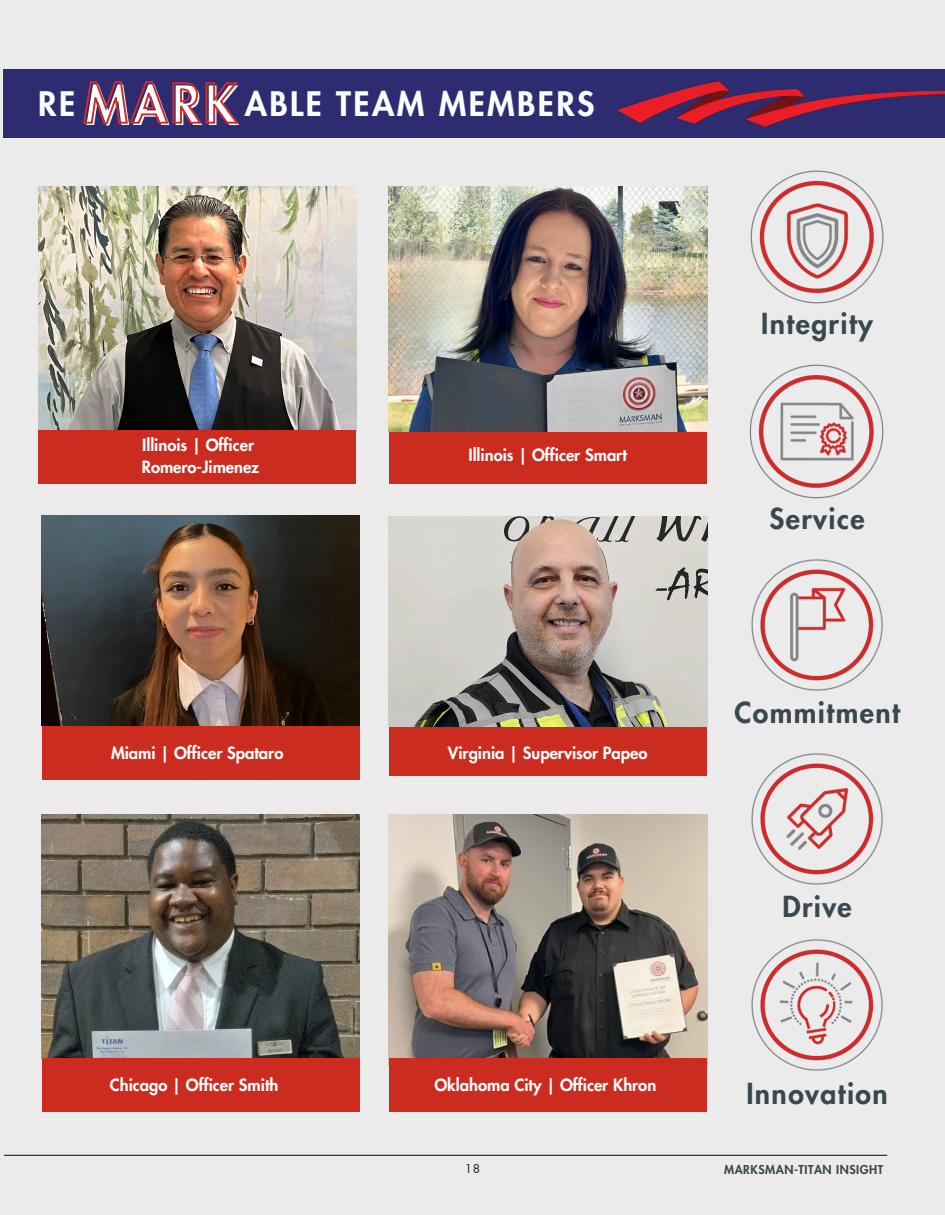
<style>
.page{position:relative;width:945px;height:1215px;background:#ebebeb}
.page>*{position:absolute;margin:0;border:0;box-sizing:border-box;transform-origin:0 0}
.t1{font:800 33px "Futura LT Pro";letter-spacing:.075em;color:#fcfdff}
.t2{font:800 28.35px "Futura LT Pro";letter-spacing:.05em;color:#39474f}
.t3{font:800 16.5px/22.5px "Futura LT Pro";color:#fff}
.t4{font:800 12px "Futura LT Pro";letter-spacing:.045em;color:#39474f}
.t5{font:12px "Futura LT Pro";color:#222223}
.s1{font-size:52.5px;color:#fff}
</style>
<div class="page">
<div style="left:4px;top:70px;width:941px;height:68px;background:#2d2c70"></div>
<img style="left:38px;top:187px;width:319px;height:244px">
<hr style="left:4px;top:1155px;width:883px;height:1px;background:#222223">
<div style="left:38px;top:431px;width:318px;height:53px;background:#cc2c20"></div>
<img style="left:389px;top:187px;width:318px;height:244px">
<div style="left:389px;top:431px;width:318px;height:53px;background:#cc2c20"></div>
<img style="left:42px;top:515px;width:318px;height:211px">
<div style="left:42px;top:726px;width:318px;height:53px;background:#cc2c20"></div>
<div style="left:389px;top:723px;width:318px;height:53px;background:#cc2c20"></div>
<img style="left:42px;top:814px;width:318px;height:244px">
<div style="left:42px;top:1058px;width:318px;height:53px;background:#cc2c20"></div>
<img style="left:389px;top:814px;width:318px;height:244px">
<div style="left:389px;top:1058px;width:318px;height:54px;background:#cc2c20"></div>
<svg style="left:83px;top:81px;width:156px;height:44px"></svg>
<img style="left:617px;top:81px;width:328px;height:46px">
<img style="left:750px;top:170px;width:134px;height:134px">
<img style="left:749px;top:364px;width:135px;height:135px">
<img style="left:389px;top:517px;width:318px;height:210px">
<img style="left:751px;top:559px;width:132px;height:132px">
<img style="left:751px;top:753px;width:132px;height:132px">
<img style="left:751px;top:939px;width:132px;height:132px">
<p class="t1" style="left:38px;top:89px;width:558px">RE <span class="s1">MARK</span> ABLE TEAM MEMBERS</p>
<p class="t3" style="left:142px;top:434px;width:119px">Illinois | Officer<br>Romero-Jimenez</p>
<h4 class="t3" style="left:469px;top:444px;width:160px">Illinois | Officer Smart</h4>
<h4 class="t3" style="left:111px;top:742px;width:174px">Miami | Officer Spataro</h4>
<p class="t3" style="left:448px;top:742px;width:201px">Virginia | Supervisor Papeo</p>
<h4 class="t3" style="left:110px;top:1074px;width:170px">Chicago | Officer Smith</h4>
<p class="t3" style="left:434px;top:1074px;width:223px">Oklahoma City | Officer Khron</p>
<h2 class="t5" style="left:465px;top:1163px;width:17px">18</h2>
<p class="t2" style="left:761px;top:311px;width:113px">Integrity</p>
<h4 class="t2" style="left:770px;top:506px;width:97px">Service</h4>
<p class="t2" style="left:734px;top:700px;width:167px">Commitment</p>
<h4 class="t2" style="left:782px;top:894px;width:71px">Drive</h4>
<p class="t2" style="left:746px;top:1080px;width:143px">Innovation</p>
<p class="t4" style="left:724px;top:1164px;width:161px">MARKSMAN-TITAN INSIGHT</p>
</div>
